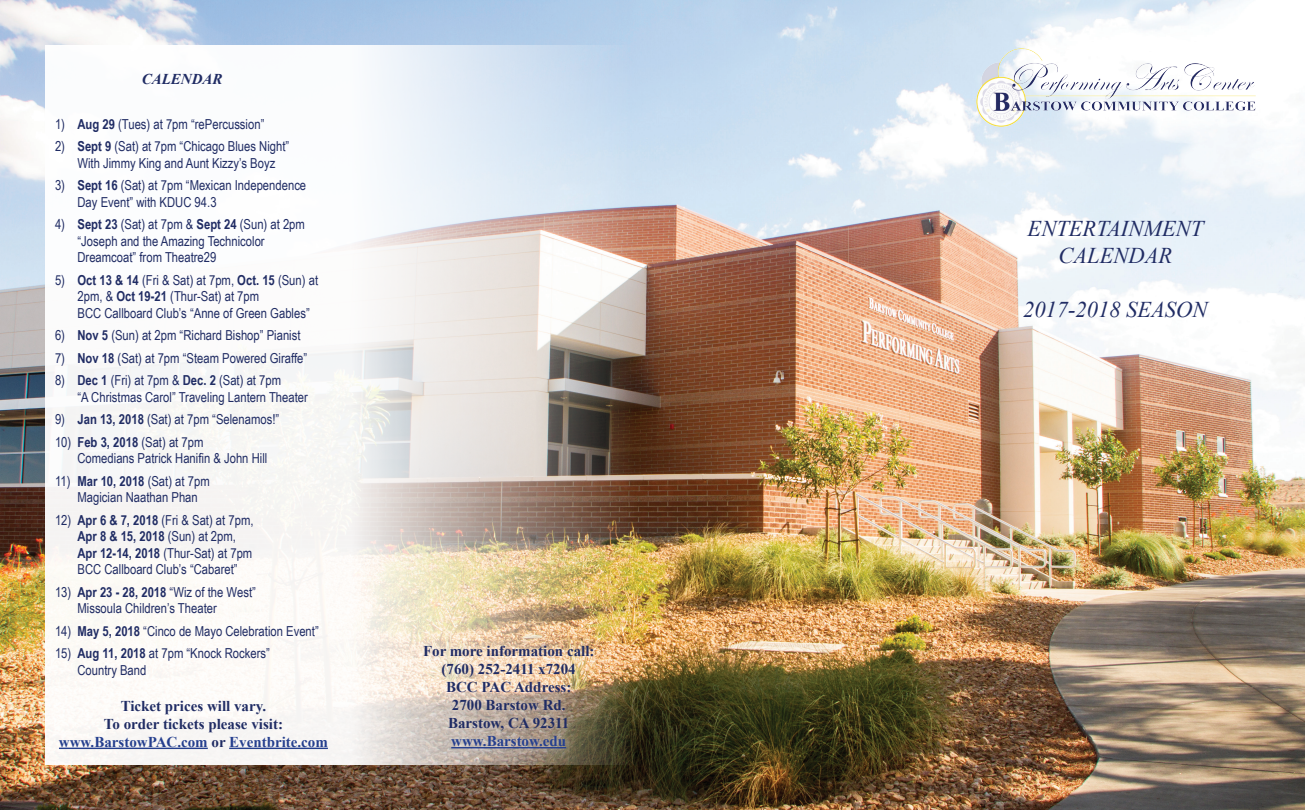
<style>
.page{position:relative;width:1305px;height:810px;background:#fff}
.page>*{position:absolute;margin:0;border:0;box-sizing:border-box;transform-origin:0 0}
.t1{font:italic 22.5px/27px "Times New Roman";color:#202c64;text-align:center}
.t2{font:700 15px/18px "Times New Roman";color:#202c64;text-align:center}
.t3{font:700 15px "Times New Roman";color:#253f8e}
.t4{font:italic 700 15px "Times New Roman";color:#202c64}
.t5{font:13.75px/16.5px "Arial Narrow";color:#202c64}
.s1{font-weight:700}
.s2{color:#253f8e}
</style>
<div class="page">
<img style="left:0;top:0;width:1305px;height:810px">
<svg style="left:45px;top:45px;width:589px;height:719px;fill:#f7f6f5"></svg>
<img style="left:973px;top:46px;width:285px;height:85px">
<hr style="left:59px;top:748px;width:149px;height:1px;background:#253f8e">
<hr style="left:229px;top:748px;width:99px;height:1px;background:#253f8e">
<div style="left:414px;top:636px;width:189px;height:123px;background:#fff;opacity:.85"></div>
<hr style="left:451px;top:747px;width:115px;height:1px;background:#253f8e">
<p class="t4" style="left:142px;top:68px;width:82px">CALENDAR</p>
<p class="t5" style="left:55px;top:115px;width:211px">1) <span class="s1">Aug 29</span> (Tues) at 7pm “rePercussion”</p>
<p class="t5" style="left:77px;top:138px;width:213px;text-indent:-22px">2) <span class="s1">Sept 9</span> (Sat) at 7pm “Chicago Blues Night”<br>With Jimmy King and Aunt Kizzy’s Boyz</p>
<p class="t5" style="left:77px;top:177px;width:230px;text-indent:-22px">3) <span class="s1">Sept 16</span> (Sat) at 7pm “Mexican Independence<br>Day Event” with KDUC 94.3</p>
<p class="t5" style="left:77px;top:216px;width:229px;text-indent:-22px">4) <span class="s1">Sept 23</span> (Sat) at 7pm &amp; <span class="s1">Sept 24</span> (Sun) at 2pm “Joseph and the Amazing Technicolor<br>Dreamcoat” from Theatre29</p>
<p class="t5" style="left:77px;top:271px;width:242px;text-indent:-22px">5) <span class="s1">Oct 13 &amp; 14</span> (Fri &amp; Sat) at 7pm, <span class="s1">Oct. 15</span> (Sun) at<br>2pm, &amp; <span class="s1">Oct 19-21</span> (Thur-Sat) at 7pm<br>BCC Callboard Club’s “Anne of Green Gables”</p>
<p class="t5" style="left:55px;top:327px;width:247px">6) <span class="s1">Nov 5</span> (Sun) at 2pm “Richard Bishop” Pianist</p>
<p class="t5" style="left:55px;top:349px;width:254px">7) <span class="s1">Nov 18</span> (Sat) at 7pm “Steam Powered Giraffe”</p>
<p class="t5" style="left:77px;top:372px;width:232px;text-indent:-22px">8) <span class="s1">Dec 1</span> (Fri) at 7pm &amp; <span class="s1">Dec. 2</span> (Sat) at 7pm<br>“A Christmas Carol” Traveling Lantern Theater</p>
<p class="t5" style="left:55px;top:411px;width:226px">9) <span class="s1">Jan 13, 2018</span> (Sat) at 7pm “Selenamos!”</p>
<p class="t5" style="left:78px;top:433px;width:191px;text-indent:-23px">10) <span class="s1">Feb 3, 2018</span> (Sat) at 7pm<br>Comedians Patrick Hanifin &amp; John Hill</p>
<p class="t5" style="left:77px;top:472px;width:134px;text-indent:-22px">11) <span class="s1">Mar 10, 2018</span> (Sat) at 7pm<br>Magician Naathan Phan</p>
<p class="t5" style="left:77px;top:511px;width:178px;text-indent:-22px">12) <span class="s1">Apr 6 &amp; 7, 2018</span> (Fri &amp; Sat) at 7pm,<br><span class="s1">Apr 8 &amp; 15, 2018</span> (Sun) at 2pm,<br><span class="s1">Apr 12-14, 2018</span> (Thur-Sat) at 7pm<br>BCC Callboard Club’s “Cabaret”</p>
<p class="t5" style="left:77px;top:583px;width:180px;text-indent:-22px">13) <span class="s1">Apr 23 - 28, 2018</span> “Wiz of the West”<br>Missoula Children’s Theater</p>
<p class="t5" style="left:55px;top:622px;width:265px">14) <span class="s1">May 5, 2018</span> “Cinco de Mayo Celebration Event”</p>
<p class="t5" style="left:77px;top:645px;width:194px;text-indent:-22px">15) <span class="s1">Aug 11, 2018</span> at 7pm “Knock Rockers”<br>Country Band</p>
<p class="t2" style="left:59px;top:696px;width:270px">Ticket prices will vary.<br>To order tickets please visit: <span class="s2">www.BarstowPAC.com</span> or <span class="s2">Eventbrite.com</span></p>
<p class="t2" style="left:423px;top:642px;width:173px">For more information call: (760) 252-2411 x7204<br>BCC PAC Address:<br>2700 Barstow Rd.<br>Barstow, CA 92311</p>
<p class="t3" style="left:451px;top:731px;width:117px">www.Barstow.edu</p>
<h1 class="t1" style="left:1028px;top:215px;width:177px">ENTERTAINMENT<br>CALENDAR</h1>
<h1 class="t1" style="left:1023px;top:296px;width:186px">2017-2018 SEASON</h1>
</div>
